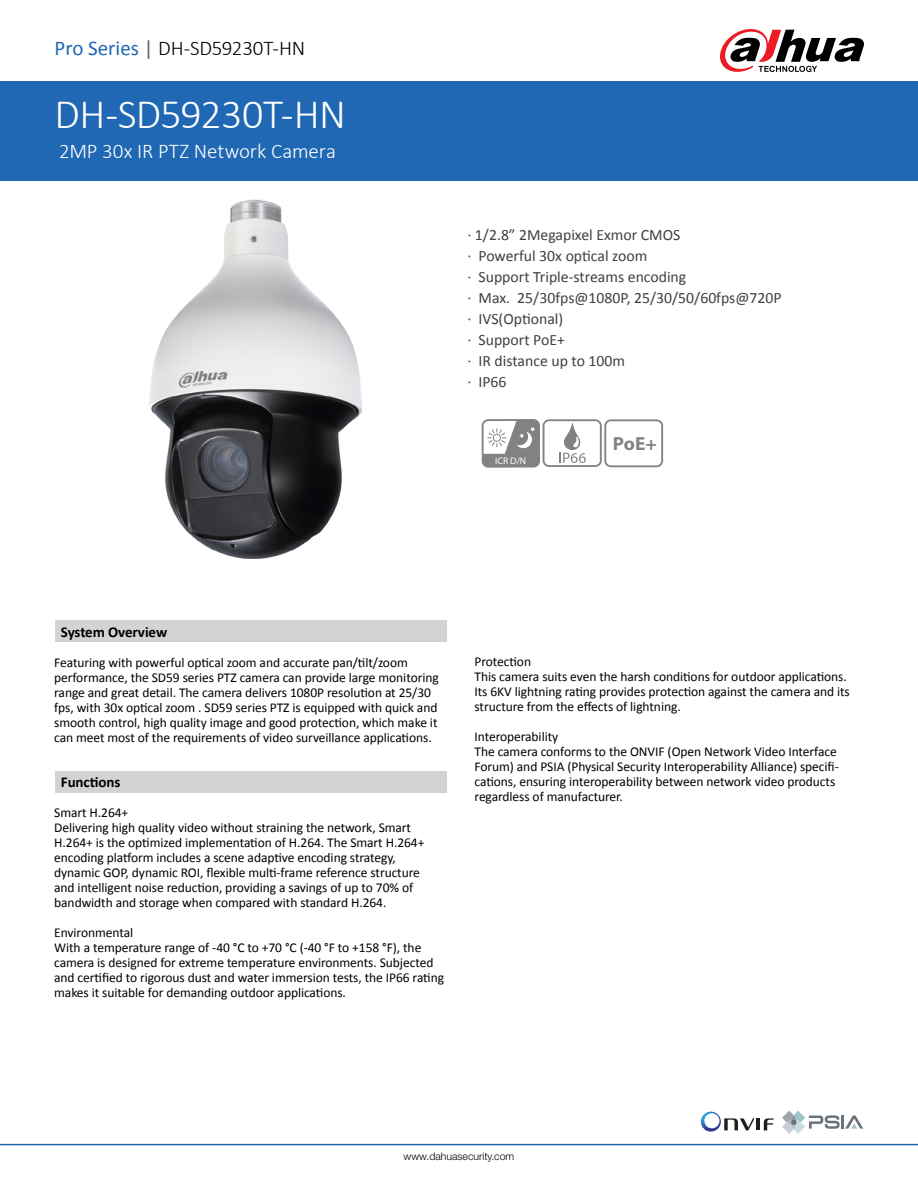
<style>
.page{position:relative;width:918px;height:1188px;background:#fff}
.page>*{position:absolute;margin:0;border:0;box-sizing:border-box;transform-origin:0 0}
.t1{font:300 42px "Calibri";letter-spacing:-.02em;color:#fff}
.t2{font:300 21px "Calibri";letter-spacing:-.015em;color:#000}
.t3{font:300 21px "Calibri";letter-spacing:-.005em;color:#fff}
.t4{font:700 19.05px "Myriad Pro";color:#808284}
.t5{font:15.75px/21px "Calibri";color:#403f41}
.t6{font:700 15px "Calibri";letter-spacing:-.005em;color:#000}
.t7{font:13.5px/15px "Calibri";letter-spacing:-.005em;color:#000}
.t8{font:300 10.5px "Helvetica Neue LT Std";color:#000}
.t9{font:700 semi-condensed 9.6px "Myriad Pro";color:#fff}
.s1{font-weight:400;color:#2068b3}
.s2{font-weight:400;color:#626466}
</style>
<div class="page">
<div style="left:0;top:81px;width:918px;height:100px;background:#2068b3"></div>
<div style="left:55px;top:621px;width:391px;height:21px;background:#d1d3d4"></div>
<div style="left:55px;top:771px;width:391px;height:22px;background:#d1d3d4"></div>
<hr style="left:0;top:1144px;width:918px;height:1px;background:#2068b3">
<svg style="left:720px;top:29px;width:144px;height:43px"></svg>
<svg style="left:782px;top:1111px;width:81px;height:23px"></svg>
<hr style="left:756px;top:1118px;width:4px;height:12px;background:#211d1e">
<svg style="left:764px;top:1118px;width:10px;height:12px"></svg>
<svg style="left:701px;top:1112px;width:54px;height:20px"></svg>
<img style="left:150px;top:199px;width:211px;height:359px">
<svg style="left:482px;top:419px;width:181px;height:49px"></svg>
<h2 class="t2" style="left:55px;top:35px;width:252px"><span class="s1">Pro Series</span> <span class="s2">|</span> DH-SD59230T-HN</h2>
<h1 class="t1" style="left:55px;top:88px;width:293px">DH-SD59230T-HN</h1>
<h2 class="t3" style="left:59px;top:138px;width:278px">2MP 30x IR PTZ Network Camera</h2>
<p class="t5" style="left:467px;top:224px;width:316px">· 1/2.8” 2Megapixel Exmor CMOS<br>· Powerful 30x optical zoom<br>· Support Triple-streams encoding<br>· Max. 25/30fps@1080P, 25/30/50/60fps@720P · IVS(Optional)<br>· Support PoE+<br>· IR distance up to 100m<br>· IP66</p>
<p class="t9" style="left:495px;top:456px;width:33px">ICR D/N</p>
<h3 class="t4" style="left:613px;top:431px;width:46px">PoE+</h3>
<p class="t6" style="left:61px;top:622px;width:108px">System Overview</p>
<p class="t7" style="left:54px;top:655px;width:386px">Featuring with powerful optical zoom and accurate pan/tilt/zoom performance, the SD59 series PTZ camera can provide large monitoring range and great detail. The camera delivers 1080P resolution at 25/30 fps, with 30x optical zoom . SD59 series PTZ is equipped with quick and smooth control, high quality image and good protection, which make it can meet most of the requirements of video surveillance applications.</p>
<p class="t6" style="left:61px;top:772px;width:61px">Functions</p>
<p class="t7" style="left:54px;top:805px;width:372px">Smart H.264+<br>Delivering high quality video without straining the network, Smart H.264+ is the optimized implementation of H.264. The Smart H.264+ encoding platform includes a scene adaptive encoding strategy, dynamic GOP, dynamic ROI, flexible multi-frame reference structure and intelligent noise reduction, providing a savings of up to 70% of bandwidth and storage when compared with standard H.264.</p>
<p class="t7" style="left:54px;top:925px;width:391px">Environmental<br>With a temperature range of -40 °C to +70 °C (-40 °F to +158 °F), the camera is designed for extreme temperature environments. Subjected and certified to rigorous dust and water immersion tests, the IP66 rating makes it suitable for demanding outdoor applications.</p>
<p class="t7" style="left:475px;top:655px;width:377px">Protection<br>This camera suits even the harsh conditions for outdoor applications.<br>Its 6KV lightning rating provides protection against the camera and its structure from the effects of lightning.</p>
<p class="t7" style="left:475px;top:730px;width:366px">Interoperability<br>The camera conforms to the ONVIF (Open Network Video Interface Forum) and PSIA (Physical Security Interoperability Alliance) specifi&shy;cations, ensuring interoperability between network video products regardless of manufacturer.</p>
<p class="t8" style="left:404px;top:1150px;width:112px">www.dahuasecurity.com</p>
</div>
